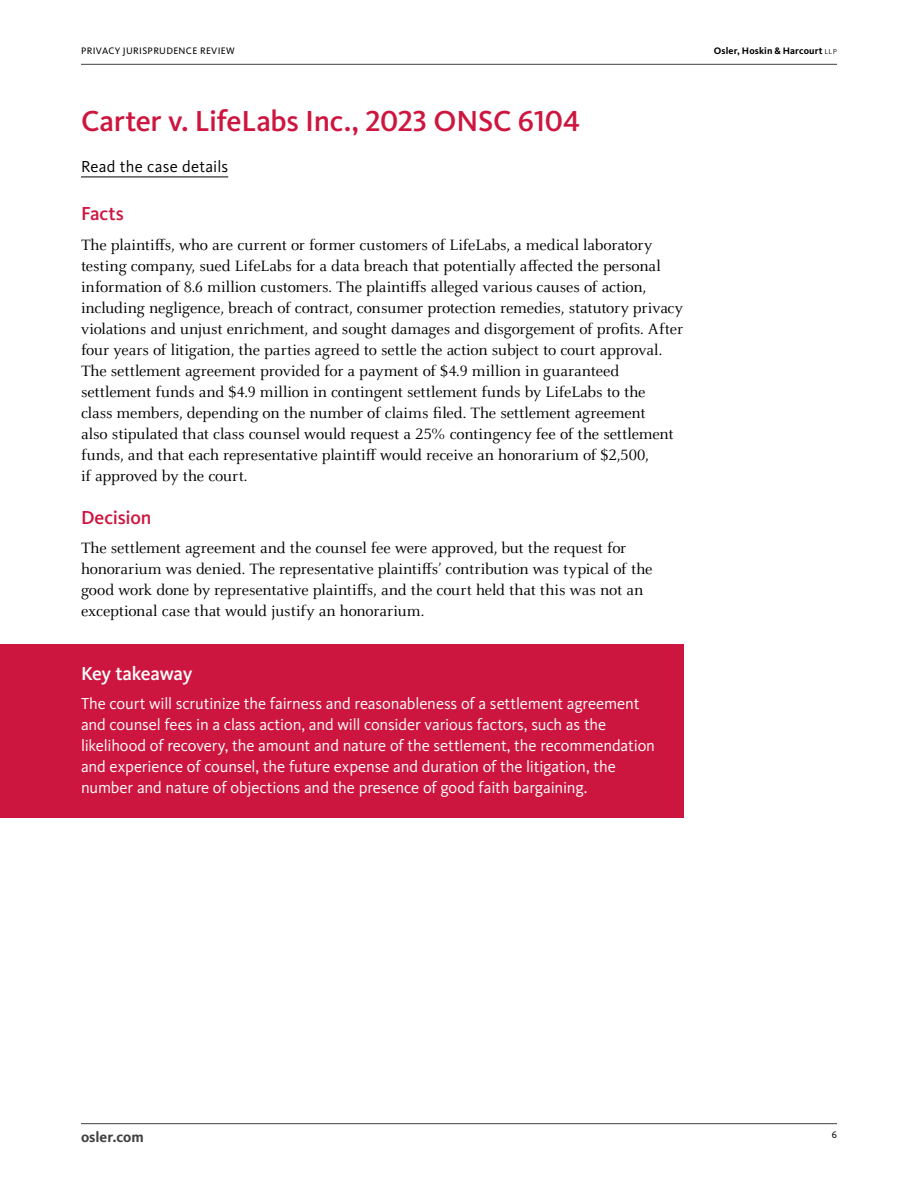
<style>
.page{position:relative;width:918px;height:1188px;background:#fff}
.page>*{position:absolute;margin:0;border:0;box-sizing:border-box;transform-origin:0 0}
.t1{font:500 30px "Kievit Pro";letter-spacing:-.01em;color:#cd163f}
.t2{font:500 19.5px "Kievit Pro";letter-spacing:-.01em;color:#cd163f}
.Key_Takeaway_header{font:500 19.5px "Kievit Pro";letter-spacing:-.02em;color:#fff}
.B1{font:16.5px/21px "Celeste OT";letter-spacing:-.01em;color:#000}
.Key_Takeaway_copy{font:16.5px/21px "Kievit Pro";letter-spacing:-.01em;color:#fff}
.Read_the_case_details{font:16.5px "Kievit Pro";letter-spacing:.015em;color:#000}
.t3{font:700 15px "Kievit Pro";color:#414141}
.t4{font:9.75px "Kievit Pro";letter-spacing:.035em;color:#000}
.t5{font:700 9.75px "Kievit Pro";letter-spacing:.015em;color:#000}
.s1{font-weight:300}
</style>
<div class="page">
<hr style="left:81px;top:1123px;width:756px;height:1px;background:#414141">
<hr style="left:81px;top:64px;width:756px;height:1px;background:#414141">
<hr style="left:81px;top:177px;width:147px;height:1px;background:#000">
<div style="left:0;top:645px;width:683px;height:53px;background:#cd163f"></div>
<div style="left:0;top:697px;width:683px;height:121px;background:#cd163f"></div>
<p class="t4" style="left:81px;top:45px;width:155px">PRIVACY JURISPRUDENCE REVIEW</p>
<p class="t5" style="left:714px;top:45px;width:125px">Osler, Hoskin &amp; Harcourt <span class="s1">llp</span></p>
<h2 class="t1" style="left:81px;top:103px;width:501px">Carter v. LifeLabs Inc., 2023 ONSC 6104</h2>
<p class="Read_the_case_details" style="left:81px;top:157px;width:149px">Read the case details</p>
<h3 class="t2" style="left:81px;top:202px;width:44px">Facts</h3>
<p class="B1" style="left:81px;top:234px;width:604px">The plaintiffs, who are current or former customers of LifeLabs, a medical laboratory testing company, sued LifeLabs for a data breach that potentially affected the personal information of 8.6 million customers. The plaintiffs alleged various causes of action, including negligence, breach of contract, consumer protection remedies, statutory privacy violations and unjust enrichment, and sought damages and disgorgement of profits. After four years of litigation, the parties agreed to settle the action subject to court approval.<br>The settlement agreement provided for a payment of $4.9 million in guaranteed settlement funds and $4.9 million in contingent settlement funds by LifeLabs to the<br>class members, depending on the number of claims filed. The settlement agreement<br>also stipulated that class counsel would request a 25% contingency fee of the settlement funds, and that each representative plaintiff would receive an honorarium of $2,500,<br>if approved by the court.</p>
<h3 class="t2" style="left:81px;top:506px;width:72px">Decision</h3>
<p class="B1" style="left:81px;top:538px;width:573px">The settlement agreement and the counsel fee were approved, but the request for honorarium was denied. The representative plaintiffs’ contribution was typical of the good work done by representative plaintiffs, and the court held that this was not an exceptional case that would justify an honorarium.</p>
<p class="Key_Takeaway_header" style="left:81px;top:662px;width:113px">Key takeaway</p>
<p class="Key_Takeaway_copy" style="left:81px;top:693px;width:576px">The court will scrutinize the fairness and reasonableness of a settlement agreement and counsel fees in a class action, and will consider various factors, such as the likelihood of recovery, the amount and nature of the settlement, the recommendation and experience of counsel, the future expense and duration of the litigation, the number and nature of objections and the presence of good faith bargaining.</p>
<p class="t3" style="left:81px;top:1128px;width:64px">osler.com</p>
<p class="t4" style="left:832px;top:1129px;width:7px">6</p>
</div>
